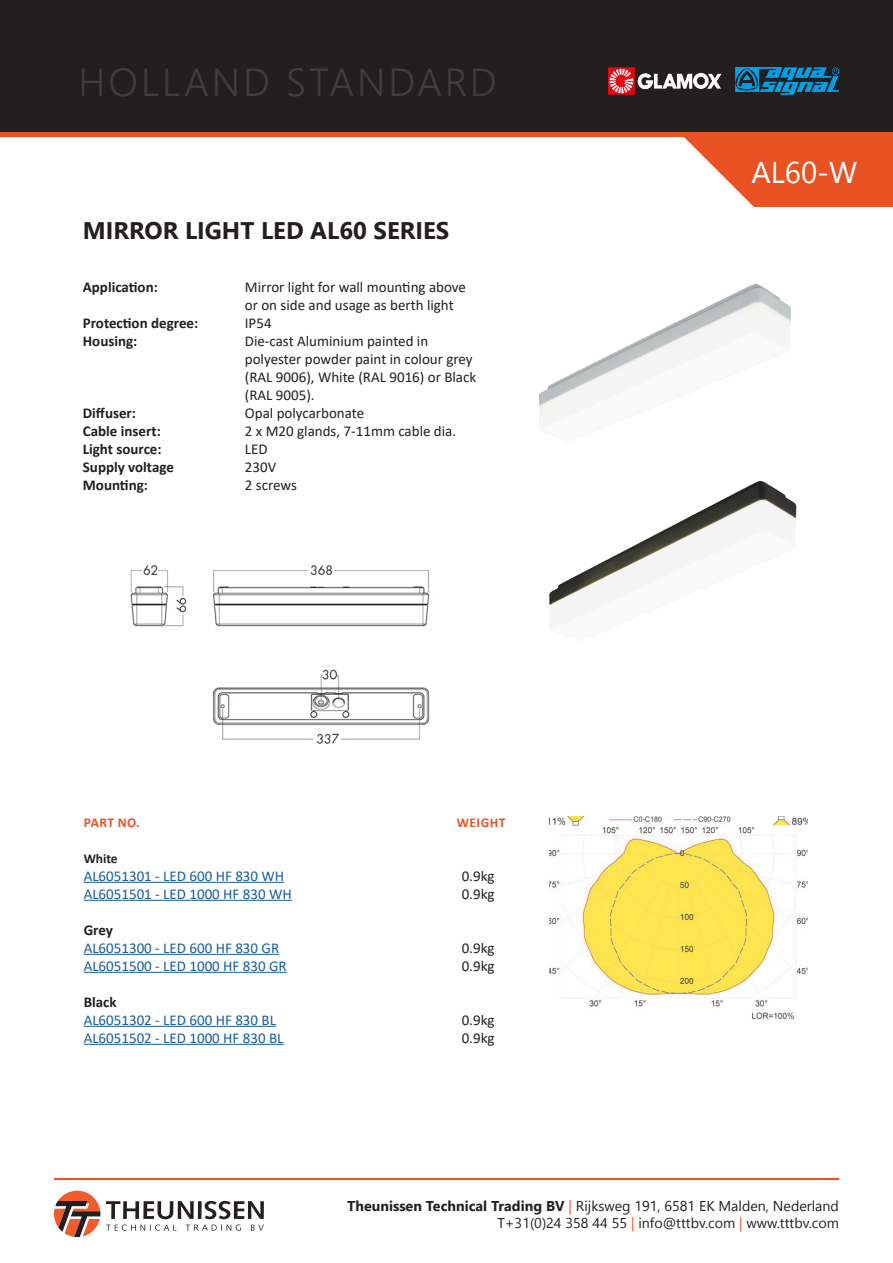
<style>
.page{position:relative;width:893px;height:1263px;background:#fff}
.page>*{position:absolute;margin:0;border:0;box-sizing:border-box;transform-origin:0 0}
.t1{font:300 39px "Segoe UI";letter-spacing:.075em;color:#3e3e3f}
.Artikelnumme_rechtsb{font:30px "Leelawadee UI";color:#fff}
.t2{font:700 24px "Leelawadee UI";color:#231f20}
.Normale_tekst{font:15px/18px "Calibri";color:#231f20}
.Normale_tekst-2{font:15px "Calibri";color:#175d9e}
.Normale_tekst-3{font:700 15px "Calibri";color:#231f20}
.t3{font:14.25px/17.1px "Leelawadee UI";color:#231f20;text-align:right}
.Oranje_kopjes{font:700 13.5px "Calibri";letter-spacing:.04em;color:#e95223}
.Normale_tekst-4{font:700 13.5px "Calibri";color:#231f20}
.s1{font-weight:700}
.s2{color:#e95223}
</style>
<div class="page">
<div style="left:754px;top:136px;width:139px;height:71px;background:#e95223"></div>
<hr style="left:0;top:136px;width:1px;height:71px;background:#e95223">
<div style="left:0;top:0;width:893px;height:133px;background:#231f20"></div>
<hr style="left:0;top:133px;width:893px;height:4px;background:#e95223">
<img style="left:609px;top:67px;width:230px;height:28px">
<hr style="left:54px;top:1178px;width:785px;height:1px;background:#e95223">
<svg style="left:54px;top:1191px;width:46px;height:46px"></svg>
<svg style="left:106px;top:1201px;width:158px;height:30px"></svg>
<svg style="left:684px;top:137px;width:70px;height:70px"></svg>
<img style="left:539px;top:284px;width:252px;height:157px">
<img style="left:549px;top:480px;width:248px;height:161px">
<hr style="left:84px;top:882px;width:200px;height:1px;background:#175d9e">
<hr style="left:84px;top:900px;width:208px;height:1px;background:#175d9e">
<hr style="left:84px;top:954px;width:195px;height:1px;background:#175d9e">
<hr style="left:84px;top:972px;width:203px;height:1px;background:#175d9e">
<hr style="left:84px;top:1026px;width:192px;height:1px;background:#175d9e">
<hr style="left:84px;top:1044px;width:200px;height:1px;background:#175d9e">
<img style="left:130px;top:565px;width:300px;height:179px">
<img style="left:549px;top:816px;width:259px;height:204px">
<h1 class="t1" style="left:78px;top:45px;width:420px">HOLLAND STANDARD</h1>
<p class="t2" style="left:83px;top:213px;width:368px">MIRROR LIGHT LED AL60 SERIES</p>
<p class="Normale_tekst-3" style="left:83px;top:276px;width:77px">Application:</p>
<p class="Normale_tekst" style="left:245px;top:278px;width:223px">Mirror light for wall mounting above or on side and usage as berth light</p>
<p class="Normale_tekst-3" style="left:83px;top:312px;width:117px">Protection degree:</p>
<p class="Normale_tekst" style="left:245px;top:314px;width:28px">IP54</p>
<p class="Normale_tekst-3" style="left:83px;top:330px;width:56px">Housing:</p>
<p class="Normale_tekst" style="left:245px;top:332px;width:233px">Die-cast Aluminium painted in polyester powder paint in colour grey (RAL 9006), White (RAL 9016) or Black (RAL 9005).</p>
<p class="Normale_tekst-3" style="left:83px;top:402px;width:55px">Diffuser:</p>
<p class="Normale_tekst" style="left:245px;top:404px;width:121px">Opal polycarbonate</p>
<p class="Normale_tekst-3" style="left:83px;top:420px;width:79px">Cable insert:</p>
<p class="Normale_tekst" style="left:245px;top:422px;width:213px">2 x M20 glands, 7-11mm cable dia.</p>
<p class="Normale_tekst-3" style="left:83px;top:438px;width:80px">Light source:</p>
<p class="Normale_tekst" style="left:245px;top:440px;width:24px">LED</p>
<p class="Normale_tekst-3" style="left:83px;top:456px;width:93px">Supply voltage</p>
<p class="Normale_tekst" style="left:245px;top:458px;width:33px">230V</p>
<p class="Normale_tekst-3" style="left:83px;top:474px;width:67px">Mounting:</p>
<p class="Normale_tekst" style="left:245px;top:476px;width:54px">2 screws</p>
<p class="Oranje_kopjes" style="left:84px;top:812px;width:57px">PART NO.</p>
<p class="Oranje_kopjes" style="left:457px;top:812px;width:50px">WEIGHT</p>
<p class="Normale_tekst-4" style="left:84px;top:848px;width:36px">White</p>
<p class="Normale_tekst-2" style="left:84px;top:865px;width:202px">AL6051301 - LED 600 HF 830 WH</p>
<p class="Normale_tekst" style="left:462px;top:866px;width:34px">0.9kg</p>
<p class="Normale_tekst-2" style="left:84px;top:883px;width:210px">AL6051501 - LED 1000 HF 830 WH</p>
<p class="Normale_tekst" style="left:462px;top:884px;width:34px">0.9kg</p>
<p class="Normale_tekst-3" style="left:84px;top:919px;width:31px">Grey</p>
<p class="Normale_tekst-2" style="left:84px;top:937px;width:197px">AL6051300 - LED 600 HF 830 GR</p>
<p class="Normale_tekst" style="left:462px;top:938px;width:34px">0.9kg</p>
<p class="Normale_tekst-2" style="left:84px;top:955px;width:205px">AL6051500 - LED 1000 HF 830 GR</p>
<p class="Normale_tekst" style="left:462px;top:956px;width:34px">0.9kg</p>
<p class="Normale_tekst-3" style="left:84px;top:991px;width:34px">Black</p>
<p class="Normale_tekst-2" style="left:84px;top:1009px;width:194px">AL6051302 - LED 600 HF 830 BL</p>
<p class="Normale_tekst" style="left:462px;top:1010px;width:34px">0.9kg</p>
<p class="Normale_tekst-2" style="left:84px;top:1027px;width:201px">AL6051502 - LED 1000 HF 830 BL</p>
<p class="Normale_tekst" style="left:462px;top:1028px;width:34px">0.9kg</p>
<p class="Artikelnumme_rechtsb" style="left:751px;top:152px;width:107px">AL60-W</p>
<p class="t3" style="left:347px;top:1197px;width:493px"><span class="s1">Theunissen Technical Trading BV</span> <span class="s2">|</span> Rijksweg 191, 6581 EK Malden, Nederland<br>T+31(0)24 358 44 55 <span class="s2">|</span> info@tttbv.com <span class="s2">|</span> www.tttbv.com</p>
</div>
